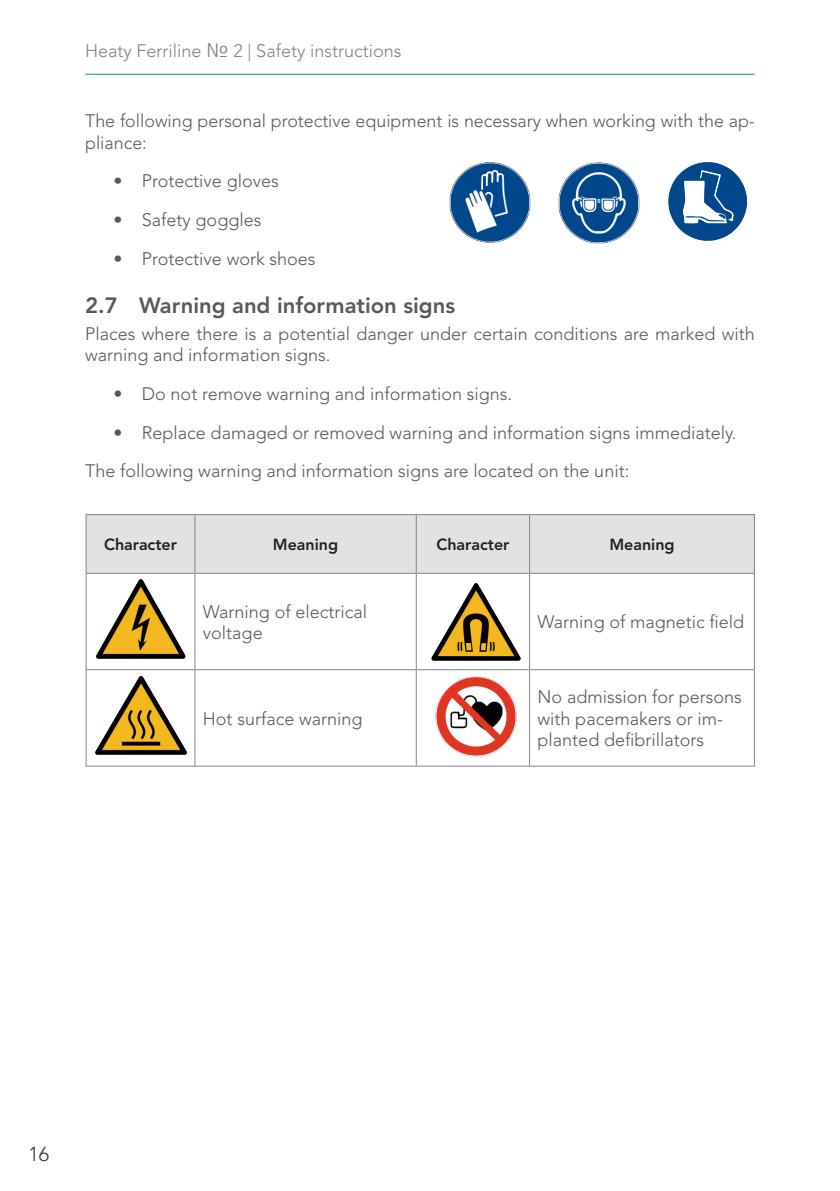
<style>
.page{position:relative;width:840px;height:1191px;background:#fff}
.page>*{position:absolute;margin:0;border:0;box-sizing:border-box;transform-origin:0 0}
.t1{font:800 22px "Avenir LT Pro";color:#57585a}
.t2{font:300 20px "Avenir LT Std";color:#312f30}
.t3{font:300 18px/21.6px "Avenir LT Std";color:#57585a}
.t4{font:300 18px "Avenir LT Std";color:#808285}
.t5{font:800 16px "Avenir LT Pro";color:#231f20}
.s1{font-family:"Calibri";font-size:22px}
</style>
<div class="page">
<hr style="left:85px;top:74px;width:669px;height:1px;background:#009d4a">
<div style="left:87px;top:515px;width:666px;height:58px;background:#e2e2e3"></div>
<hr style="left:86px;top:514px;width:109px;height:1px;background:#808285">
<hr style="left:86px;top:515px;width:1px;height:58px;background:#808285">
<hr style="left:195px;top:514px;width:221px;height:1px;background:#808285">
<hr style="left:194px;top:515px;width:1px;height:58px;background:#808285">
<hr style="left:416px;top:514px;width:113px;height:1px;background:#808285">
<hr style="left:415px;top:515px;width:1px;height:58px;background:#808285">
<hr style="left:529px;top:514px;width:225px;height:1px;background:#808285">
<hr style="left:529px;top:515px;width:1px;height:58px;background:#808285">
<hr style="left:753px;top:515px;width:1px;height:58px;background:#808285">
<hr style="left:86px;top:573px;width:109px;height:1px;background:#808285">
<hr style="left:86px;top:574px;width:1px;height:95px;background:#808285">
<hr style="left:195px;top:573px;width:221px;height:1px;background:#808285">
<hr style="left:194px;top:574px;width:1px;height:95px;background:#808285">
<hr style="left:416px;top:573px;width:113px;height:1px;background:#808285">
<hr style="left:415px;top:574px;width:1px;height:95px;background:#808285">
<hr style="left:529px;top:573px;width:225px;height:1px;background:#808285">
<hr style="left:529px;top:574px;width:1px;height:95px;background:#808285">
<hr style="left:753px;top:574px;width:1px;height:95px;background:#808285">
<hr style="left:86px;top:669px;width:109px;height:1px;background:#808285">
<hr style="left:86px;top:670px;width:1px;height:95px;background:#808285">
<hr style="left:195px;top:669px;width:221px;height:1px;background:#808285">
<hr style="left:194px;top:670px;width:1px;height:95px;background:#808285">
<hr style="left:416px;top:669px;width:113px;height:1px;background:#808285">
<hr style="left:415px;top:670px;width:1px;height:95px;background:#808285">
<hr style="left:529px;top:669px;width:225px;height:1px;background:#808285">
<hr style="left:529px;top:670px;width:1px;height:95px;background:#808285">
<hr style="left:753px;top:670px;width:1px;height:95px;background:#808285">
<hr style="left:86px;top:765px;width:109px;height:1px;background:#808285">
<hr style="left:195px;top:765px;width:221px;height:1px;background:#808285">
<hr style="left:416px;top:765px;width:113px;height:1px;background:#808285">
<hr style="left:529px;top:765px;width:225px;height:1px;background:#808285">
<img style="left:96px;top:580px;width:90px;height:78px">
<img style="left:96px;top:676px;width:90px;height:79px">
<img style="left:435px;top:676px;width:81px;height:81px">
<img style="left:431px;top:583px;width:89px;height:78px">
<img style="left:668px;top:162px;width:78px;height:78px">
<img style="left:558px;top:162px;width:81px;height:81px">
<img style="left:449px;top:162px;width:81px;height:81px">
<p class="t4" style="left:85px;top:40px;width:318px">Heaty Ferriline <span class="s1">№</span> 2 | Safety instructions</p>
<p class="t3" style="left:85px;top:110px;width:670px">The following personal protective equipment is necessary when working with the ap&shy;pliance:</p>
<p class="t3" style="left:113px;top:170px;width:167px">• Protective gloves</p>
<p class="t3" style="left:113px;top:209px;width:149px">• Safety goggles</p>
<p class="t3" style="left:113px;top:247px;width:203px">• Protective work shoes</p>
<p class="t1" style="left:85px;top:292px;width:371px">2.7 Warning and information signs</p>
<p class="t3" style="left:85px;top:323px;width:670px">Places where there is a potential danger under certain conditions are marked with warning and information signs.</p>
<p class="t3" style="left:113px;top:383px;width:400px">• Do not remove warning and information signs.</p>
<p class="t3" style="left:113px;top:422px;width:624px">• Replace damaged or removed warning and information signs immediately.</p>
<p class="t3" style="left:85px;top:460px;width:545px">The following warning and information signs are located on the unit:</p>
<p class="t5" style="left:104px;top:535px;width:74px">Character</p>
<p class="t5" style="left:273px;top:535px;width:67px">Meaning</p>
<p class="t5" style="left:436px;top:535px;width:74px">Character</p>
<p class="t5" style="left:609px;top:535px;width:67px">Meaning</p>
<p class="t3" style="left:203px;top:600px;width:165px">Warning of electrical voltage</p>
<p class="t3" style="left:537px;top:611px;width:208px">Warning of magnetic field</p>
<p class="t3" style="left:203px;top:708px;width:161px">Hot surface warning</p>
<p class="t3" style="left:537px;top:686px;width:206px">No admission for persons with pacemakers or im&shy;planted defibrillators</p>
<p class="t2" style="left:28px;top:1142px;width:22px">16</p>
</div>
